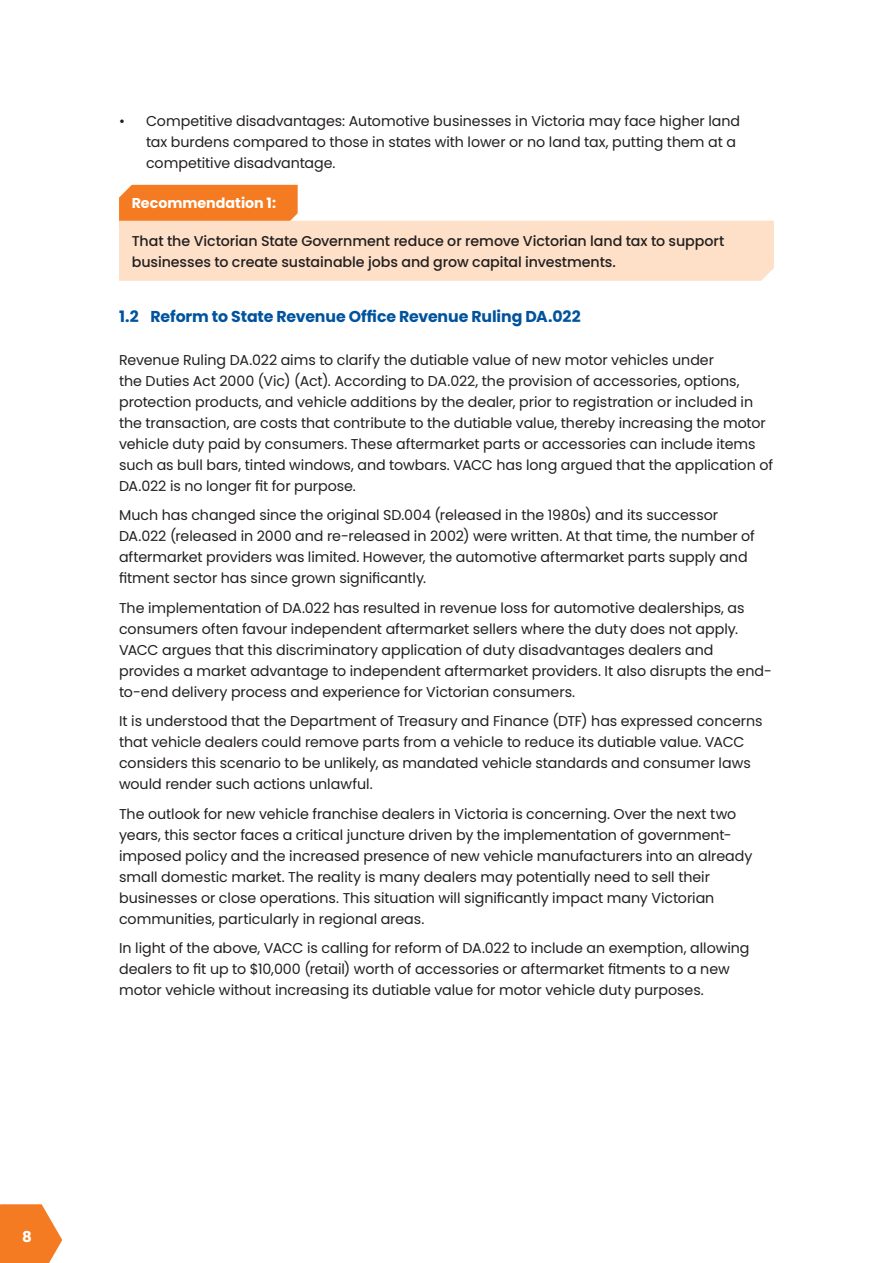
<style>
.page{position:relative;width:893px;height:1263px;background:#fff}
.page>*{position:absolute;margin:0;border:0;box-sizing:border-box;transform-origin:0 0}
.Blue_sub_1_1_numbering{font:700 15.75px "Poppins";letter-spacing:-.01em;color:#01539e}
.t1{font:700 15px "Poppins";color:#fff}
.Body{font:14.25px/21px "Poppins";letter-spacing:-.005em;color:#231f20}
.Recommendation_text_in_box{font:500 14.25px/21px "Poppins";letter-spacing:-.005em;color:#231f20}
.Recommendation_header{font:700 14.25px "Poppins";color:#fff}
</style>
<div class="page">
<svg style="left:0;top:1204px;width:62px;height:59px;background:#f58d40"></svg>
<svg style="left:119px;top:185px;width:655px;height:96px"></svg>
<p class="Body" style="left:146px;top:110px;width:596px;text-indent:-27px">• Competitive disadvantages: Automotive businesses in Victoria may face higher land tax burdens compared to those in states with lower or no land tax, putting them at a competitive disadvantage.</p>
<p class="Recommendation_header" style="left:132px;top:195px;width:146px">Recommendation 1:</p>
<p class="Recommendation_text_in_box" style="left:132px;top:231px;width:594px">That the Victorian State Government reduce or remove Victorian land tax to support businesses to create sustainable jobs and grow capital investments.</p>
<p class="Blue_sub_1_1_numbering" style="left:119px;top:308px;width:463px">1.2 Reform to State Revenue Office Revenue Ruling DA.022</p>
<p class="Body" style="left:119px;top:349px;width:655px">Revenue Ruling DA.022 aims to clarify the dutiable value of new motor vehicles under<br>the Duties Act 2000 (Vic) (Act). According to DA.022, the provision of accessories, options, protection products, and vehicle additions by the dealer, prior to registration or included in the transaction, are costs that contribute to the dutiable value, thereby increasing the motor vehicle duty paid by consumers. These aftermarket parts or accessories can include items such as bull bars, tinted windows, and towbars. VACC has long argued that the application of DA.022 is no longer fit for purpose.</p>
<p class="Body" style="left:119px;top:505px;width:637px">Much has changed since the original SD.004 (released in the 1980s) and its successor DA.022 (released in 2000 and re-released in 2002) were written. At that time, the number of aftermarket providers was limited. However, the automotive aftermarket parts supply and fitment sector has since grown significantly.</p>
<p class="Body" style="left:119px;top:597px;width:654px">The implementation of DA.022 has resulted in revenue loss for automotive dealerships, as consumers often favour independent aftermarket sellers where the duty does not apply.<br>VACC argues that this discriminatory application of duty disadvantages dealers and provides a market advantage to independent aftermarket providers. It also disrupts the end&shy;to-end delivery process and experience for Victorian consumers.</p>
<p class="Body" style="left:119px;top:711px;width:645px">It is understood that the Department of Treasury and Finance (DTF) has expressed concerns that vehicle dealers could remove parts from a vehicle to reduce its dutiable value. VACC considers this scenario to be unlikely, as mandated vehicle standards and consumer laws would render such actions unlawful.</p>
<p class="Body" style="left:119px;top:803px;width:635px">The outlook for new vehicle franchise dealers in Victoria is concerning. Over the next two years, this sector faces a critical juncture driven by the implementation of government&shy;imposed policy and the increased presence of new vehicle manufacturers into an already small domestic market. The reality is many dealers may potentially need to sell their businesses or close operations. This situation will significantly impact many Victorian communities, particularly in regional areas.</p>
<p class="Body" style="left:119px;top:938px;width:632px">In light of the above, VACC is calling for reform of DA.022 to include an exemption, allowing dealers to fit up to $10,000 (retail) worth of accessories or aftermarket fitments to a new motor vehicle without increasing its dutiable value for motor vehicle duty purposes.</p>
<p class="t1" style="left:22px;top:1228px;width:11px">8</p>
</div>
